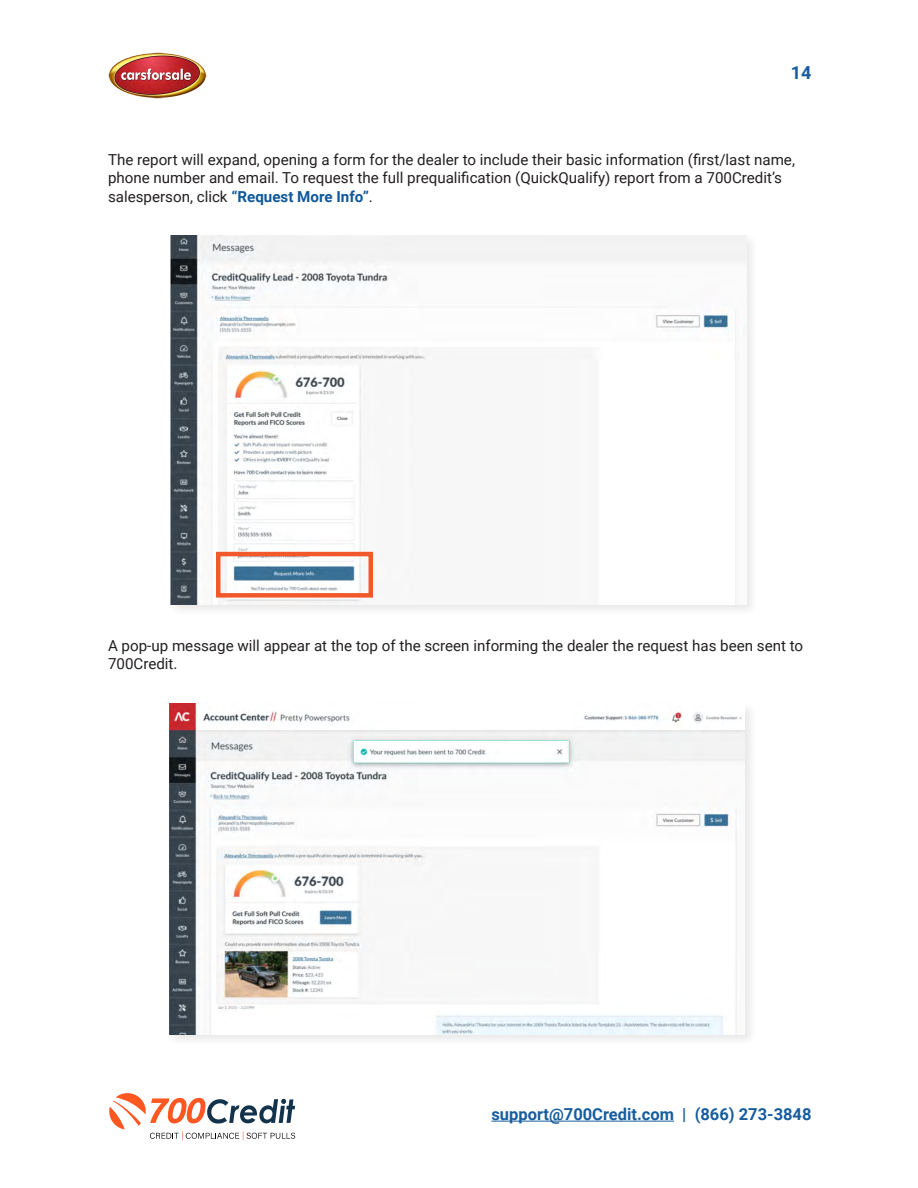
<style>
.page{position:relative;width:918px;height:1188px;background:#fff}
.page>*{position:absolute;margin:0;border:0;box-sizing:border-box;transform-origin:0 0}
.t1{font:700 18px "Roboto";color:#175d9e}
.t2{font:700 16.5px "Roboto";color:#175d9e}
.t3{font:15.15px/18.1px "Roboto";color:#231f20}
.s1{font-weight:700;color:#10589a}
</style>
<div class="page">
<img style="left:108px;top:52px;width:99px;height:46px">
<hr style="left:491px;top:1121px;width:183px;height:1px;background:#175d9e">
<svg style="left:109px;top:1093px;width:186px;height:47px"></svg>
<div style="left:168px;top:233px;width:591px;height:384px;background:#231f20;opacity:.1"></div>
<img style="left:171px;top:236px;width:557px;height:368px">
<div style="left:166px;top:700px;width:592px;height:347px;background:#231f20;opacity:.1"></div>
<img style="left:169px;top:704px;width:576px;height:330px">
<div style="left:216px;top:552px;width:157px;height:46px;border:4px solid #f1592b"></div>
<p class="t1" style="left:791px;top:60px;width:22px">14</p>
<p class="t3" style="left:108px;top:150px;width:688px">The report will expand, opening a form for the dealer to include their basic information (first/last name, phone number and email. To request the full prequalification (QuickQualify) report from a 700Credit’s salesperson, click <span class="s1">“Request More Info”</span>.</p>
<p class="t3" style="left:108px;top:636px;width:697px">A pop-up message will appear at the top of the screen informing the dealer the request has been sent to<br>700Credit.</p>
<p class="t2" style="left:491px;top:1102px;width:322px">support@700Credit.com | (866) 273-3848</p>
</div>
